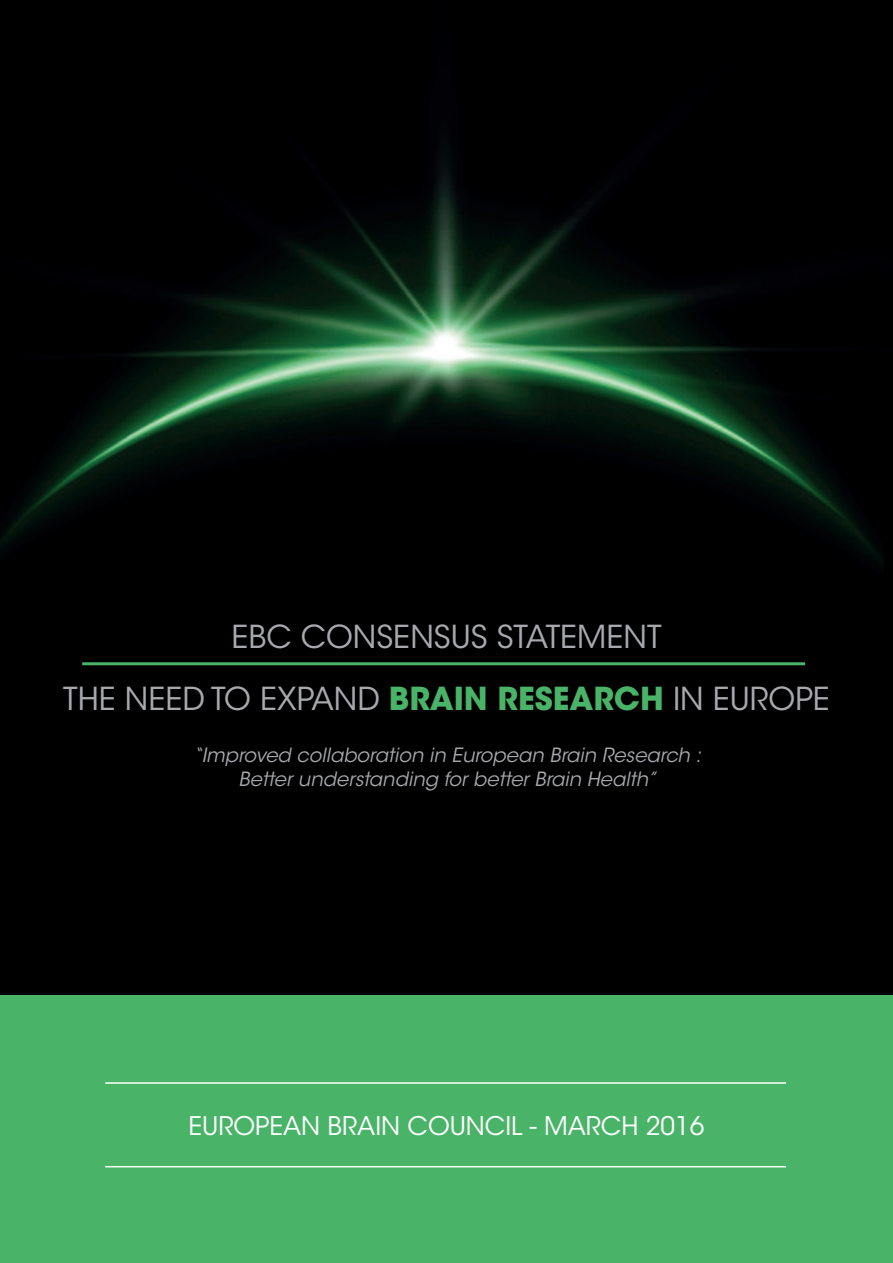
<style>
.page{position:relative;width:893px;height:1263px;background:#fff}
.page>*{position:absolute;margin:0;border:0;box-sizing:border-box;transform-origin:0 0}
.t1{font:31.5px/61.5px "ITC Avant Garde Std";color:#a8a9ad;text-align:center}
.t2{font:25.5px "ITC Avant Garde Std";color:#fff}
.t3{font:italic 19.5px/23.4px "ITC Avant Garde Std";color:#a8a9ad;text-align:center}
.s1{font-weight:700;color:#49b468}
</style>
<div class="page">
<img style="left:0;top:0;width:893px;height:996px">
<hr style="left:82px;top:662px;width:723px;height:3px;background:#49b468">
<div style="left:0;top:996px;width:893px;height:267px;background:#49b468"></div>
<hr style="left:105px;top:1166px;width:681px;height:1px;background:#fff">
<hr style="left:105px;top:1082px;width:681px;height:2px;background:#fff">
<h1 class="t1" style="left:63px;top:607px;width:768px">EBC CONSENSUS STATEMENT<br>THE NEED TO EXPAND <span class="s1">BRAIN RESEARCH</span> IN EUROPE</h1>
<p class="t3" style="left:193px;top:744px;width:509px">“Improved collaboration in European Brain Research :<br>Better understanding for better Brain Health”</p>
<h2 class="t2" style="left:188px;top:1111px;width:518px">EUROPEAN BRAIN COUNCIL - MARCH 2016</h2>
</div>
